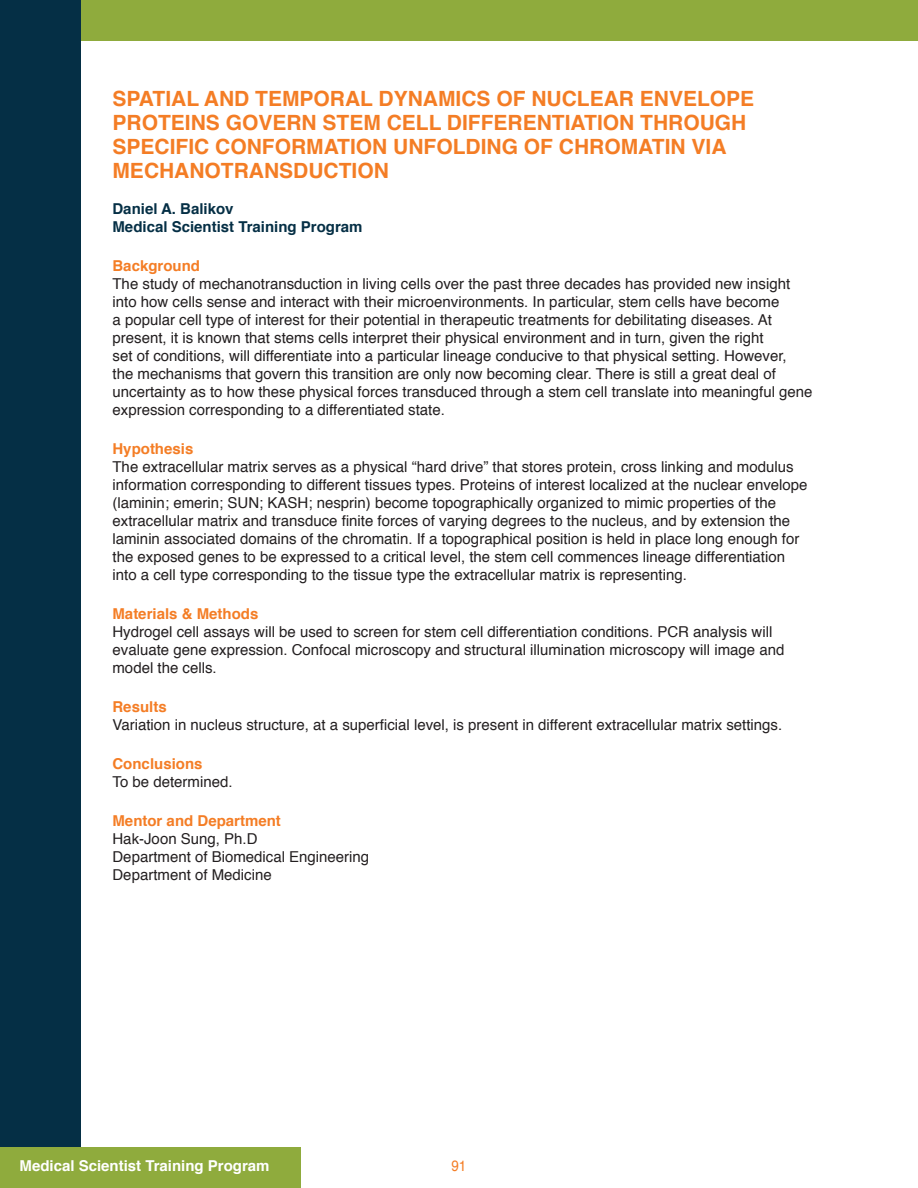
<style>
.page{position:relative;width:918px;height:1188px;background:#fff}
.page>*{position:absolute;margin:0;border:0;box-sizing:border-box;transform-origin:0 0}
.Orange_Title_Abstrac{font:700 21px/24px "Helvetica";color:#f47d25}
.t1{font:15px/18px "Helvetica";color:#231f20}
.Orange_Header_Abstra{font:700 15px "Helvetica";color:#f47d25}
.Blue_Name_Area{font:700 15px "Helvetica";color:#052f45}
.t2{font:700 15px "Helvetica";color:#fff}
.t3{font:15px "Helvetica";color:#f47d25;scale:.9 1}
</style>
<div class="page">
<div style="left:0;top:0;width:81px;height:1157px;background:#052f45"></div>
<div style="left:0;top:1148px;width:300px;height:40px;background:#8fab3d"></div>
<div style="left:81px;top:0;width:837px;height:40px;background:#8fab3d"></div>
<p class="Orange_Title_Abstrac" style="left:112px;top:87px;width:643px">SPATIAL AND TEMPORAL DYNAMICS OF NUCLEAR ENVELOPE PROTEINS GOVERN STEM CELL DIFFERENTIATION THROUGH SPECIFIC CONFORMATION UNFOLDING OF CHROMATIN VIA MECHANOTRANSDUCTION</p>
<p class="Blue_Name_Area" style="left:112px;top:196px;width:123px">Daniel A. Balikov</p>
<p class="Blue_Name_Area" style="left:112px;top:214px;width:252px">Medical Scientist Training Program</p>
<p class="Orange_Header_Abstra" style="left:112px;top:253px;width:89px">Background</p>
<p class="t1" style="left:112px;top:275px;width:702px">The study of mechanotransduction in living cells over the past three decades has provided new insight into how cells sense and interact with their microenvironments. In particular, stem cells have become<br>a popular cell type of interest for their potential in therapeutic treatments for debilitating diseases. At present, it is known that stems cells interpret their physical environment and in turn, given the right<br>set of conditions, will differentiate into a particular lineage conducive to that physical setting. However,<br>the mechanisms that govern this transition are only now becoming clear. There is still a great deal of uncertainty as to how these physical forces transduced through a stem cell translate into meaningful gene expression corresponding to a differentiated state.</p>
<p class="Orange_Header_Abstra" style="left:112px;top:436px;width:82px">Hypothesis</p>
<p class="t1" style="left:112px;top:458px;width:697px">The extracellular matrix serves as a physical “hard drive” that stores protein, cross linking and modulus information corresponding to different tissues types. Proteins of interest localized at the nuclear envelope (laminin; emerin; SUN; KASH; nesprin) become topographically organized to mimic properties of the extracellular matrix and transduce finite forces of varying degrees to the nucleus, and by extension the laminin associated domains of the chromatin. If a topographical position is held in place long enough for the exposed genes to be expressed to a critical level, the stem cell commences lineage differentiation into a cell type corresponding to the tissue type the extracellular matrix is representing.</p>
<p class="Orange_Header_Abstra" style="left:112px;top:601px;width:147px">Materials &amp; Methods</p>
<p class="t1" style="left:112px;top:623px;width:673px">Hydrogel cell assays will be used to screen for stem cell differentiation conditions. PCR analysis will evaluate gene expression. Confocal microscopy and structural illumination microscopy will image and model the cells.</p>
<p class="Orange_Header_Abstra" style="left:112px;top:694px;width:56px">Results</p>
<p class="t1" style="left:112px;top:716px;width:671px">Variation in nucleus structure, at a superficial level, is present in different extracellular matrix settings.</p>
<p class="Orange_Header_Abstra" style="left:112px;top:751px;width:92px">Conclusions</p>
<p class="t1" style="left:112px;top:773px;width:122px">To be determined.</p>
<p class="Orange_Header_Abstra" style="left:112px;top:808px;width:170px">Mentor and Department</p>
<p class="t1" style="left:112px;top:830px;width:147px">Hak-Joon Sung, Ph.D</p>
<p class="t1" style="left:112px;top:848px;width:258px">Department of Biomedical Engineering</p>
<p class="t1" style="left:112px;top:866px;width:161px">Department of Medicine</p>
<p class="t2" style="left:20px;top:1153px;width:252px">Medical Scientist Training Program</p>
<p class="t3" style="left:451px;top:1154px;width:18px">91</p>
</div>
